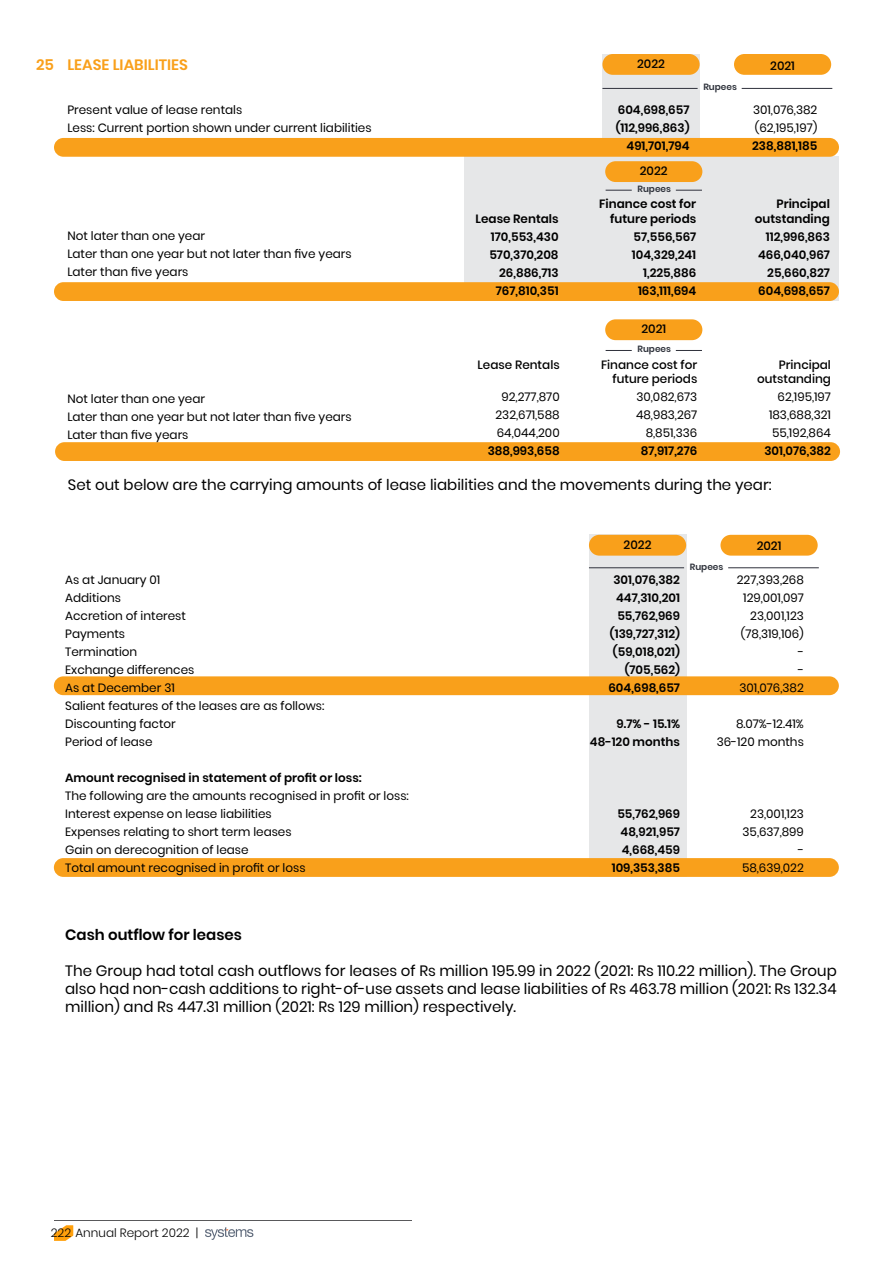
<style>
.page{position:relative;width:893px;height:1263px;background:#fff}
.page>*{position:absolute;margin:0;border:0;box-sizing:border-box;transform-origin:0 0}
.t1{font:15px/18px "Poppins";color:#000;text-align:justify}
.t2{font:600 15px "Poppins";color:#000}
.t3{font:600 15px "Poppins";color:#f9a01b}
.t4{font:12px/18px "Poppins";color:#000}
.t5{font:600 12px/18px "Poppins";color:#000;text-align:right}
.t6{font:500 12px/14.4px "Poppins";color:#000;text-align:right}
.t7{font:300 12px "Poppins";color:#000}
.t8{font:600 9px "Poppins";color:#2f333c}
</style>
<div class="page">
<div style="left:602px;top:54px;width:98px;height:102px;background:#e6e7e8"></div>
<div style="left:464px;top:157px;width:375px;height:144px;background:#e6e7e8"></div>
<div style="left:734px;top:54px;width:97px;height:21px;background:#f9a01b;border-radius:10px"></div>
<div style="left:602px;top:54px;width:98px;height:21px;background:#f9a01b;border-radius:10px"></div>
<div style="left:605px;top:161px;width:97px;height:21px;background:#f9a01b;border-radius:10px"></div>
<svg style="left:606px;top:190px;width:26px;height:1px"></svg>
<svg style="left:676px;top:190px;width:26px;height:1px"></svg>
<svg style="left:606px;top:350px;width:26px;height:1px"></svg>
<svg style="left:676px;top:350px;width:26px;height:1px"></svg>
<div style="left:605px;top:319px;width:97px;height:21px;background:#f9a01b;border-radius:10px"></div>
<div style="left:54px;top:138px;width:785px;height:19px;background:#f9a01b;border-radius:9px"></div>
<div style="left:54px;top:282px;width:785px;height:19px;background:#f9a01b;border-radius:9px"></div>
<div style="left:55px;top:442px;width:785px;height:19px;background:#f9a01b;border-radius:9px"></div>
<div style="left:589px;top:535px;width:97px;height:342px;background:#e6e7e8"></div>
<div style="left:54px;top:676px;width:785px;height:19px;background:#f9a01b;border-radius:9px"></div>
<div style="left:54px;top:858px;width:785px;height:19px;background:#f9a01b;border-radius:9px"></div>
<div style="left:720px;top:535px;width:98px;height:21px;background:#f9a01b;border-radius:10px"></div>
<div style="left:589px;top:535px;width:97px;height:21px;background:#f9a01b;border-radius:10px"></div>
<hr style="left:602px;top:88px;width:96px;height:1px;background:#2f313c">
<hr style="left:742px;top:88px;width:90px;height:1px;background:#2f313c">
<hr style="left:589px;top:567px;width:95px;height:1px;background:#2f313c">
<hr style="left:728px;top:567px;width:91px;height:1px;background:#2f313c">
<hr style="left:54px;top:1220px;width:357px;height:1px;background:#59595b">
<svg style="left:54px;top:1225px;width:19px;height:16px"></svg>
<svg style="left:205px;top:1227px;width:48px;height:13px"></svg>
<p class="t3" style="left:36px;top:56px;width:19px">25</p>
<p class="t3" style="left:67px;top:56px;width:122px">LEASE LIABILITIES</p>
<p class="t4" style="left:67px;top:101px;width:306px">Present value of lease rentals<br>Less: Current portion shown under current liabilities</p>
<p class="t4" style="left:67px;top:227px;width:286px">Not later than one year<br>Later than one year but not later than five years<br>Later than five years</p>
<p class="t4" style="left:67px;top:390px;width:286px">Not later than one year<br>Later than one year but not later than five years<br>Later than five years</p>
<p class="t5" style="left:476px;top:209px;width:85px">Lease Rentals<br>170,553,430<br>570,370,208<br>26,886,713<br>767,810,351</p>
<p class="t6" style="left:478px;top:357px;width:84px">Lease Rentals</p>
<p class="t4" style="left:495px;top:388px;width:66px;text-align:center">92,277,870<br>232,671,588<br>64,044,200</p>
<p class="t5" style="left:488px;top:442px;width:74px">388,993,658</p>
<p class="t6" style="left:637px;top:57px;width:29px">2022</p>
<p class="t6" style="left:770px;top:58px;width:26px">2021</p>
<p class="t8" style="left:703px;top:82px;width:35px">Rupees</p>
<p class="t5" style="left:616px;top:101px;width:75px">604,698,657 (112,996,863)<br>491,701,794</p>
<p class="t4" style="left:753px;top:101px;width:66px">301,076,382 (62,195,197)</p>
<p class="t5" style="left:752px;top:137px;width:67px">238,881,185</p>
<p class="t6" style="left:640px;top:164px;width:29px">2022</p>
<p class="t8" style="left:637px;top:184px;width:35px">Rupees</p>
<p class="t5" style="left:599px;top:197px;width:99px;line-height:14.4px">Finance cost for future periods</p>
<p class="t5" style="left:632px;top:227px;width:66px">57,556,567<br>104,329,241<br>1,225,886<br>163,111,694</p>
<p class="t6" style="left:641px;top:322px;width:26px">2021</p>
<p class="t8" style="left:637px;top:344px;width:35px">Rupees</p>
<p class="t6" style="left:601px;top:357px;width:98px">Finance cost for future periods</p>
<p class="t4" style="left:636px;top:388px;width:63px;text-align:right">30,082,673<br>48,983,267<br>8,851,336</p>
<p class="t5" style="left:641px;top:442px;width:58px">87,917,276</p>
<p class="t5" style="left:755px;top:197px;width:77px;line-height:14.4px">Principal outstanding</p>
<p class="t5" style="left:758px;top:227px;width:73px">112,996,863<br>466,040,967<br>25,660,827<br>604,698,657</p>
<p class="t6" style="left:757px;top:357px;width:75px">Principal outstanding</p>
<p class="t4" style="left:769px;top:388px;width:63px;text-align:justify;text-indent:9px">62,195,197<br>183,688,321<br>55,192,864</p>
<p class="t5" style="left:764px;top:442px;width:68px">301,076,382</p>
<p class="t1" style="left:68px;top:475px;width:705px">Set out below are the carrying amounts of lease liabilities and the movements during the year:</p>
<p class="t4" style="left:65px;top:570px;width:261px">As at January 01<br>Additions<br>Accretion of interest<br>Payments<br>Termination<br>Exchange differences<br>As at December 31<br>Salient features of the leases are as follows:<br>Discounting factor<br>Period of lease</p>
<p class="t5" style="left:65px;top:768px;width:298px">Amount recognised in statement of profit or loss:</p>
<p class="t4" style="left:65px;top:786px;width:345px">The following are the amounts recognised in profit or loss:<br>Interest expense on lease liabilities<br>Expenses relating to short term leases<br>Gain on derecognition of lease<br>Total amount recognised in profit or loss</p>
<p class="t6" style="left:624px;top:538px;width:29px">2022</p>
<p class="t6" style="left:757px;top:539px;width:26px">2021</p>
<p class="t5" style="left:608px;top:570px;width:73px">301,076,382<br>447,310,201<br>55,762,969 (139,727,312) (59,018,021) (705,562)<br>604,698,657</p>
<p class="t5" style="left:590px;top:714px;width:92px">9.7% - 15.1%<br>48-120 months</p>
<p class="t8" style="left:690px;top:561px;width:35px">Rupees</p>
<p class="t4" style="left:737px;top:570px;width:69px;text-align:right">227,393,268<br>129,001,097<br>23,001,123 (78,319,106) -<br>-<br>301,076,382</p>
<p class="t4" style="left:717px;top:714px;width:89px;text-align:right">8.07%-12.41%<br>36-120 months</p>
<p class="t5" style="left:612px;top:804px;width:70px">55,762,969<br>48,921,957<br>4,668,459<br>109,353,385</p>
<p class="t4" style="left:742px;top:804px;width:63px;text-align:right">23,001,123<br>35,637,899 -<br>58,639,022</p>
<p class="t2" style="left:65px;top:926px;width:178px">Cash outflow for leases</p>
<p class="t1" style="left:65px;top:962px;width:773px">The Group had total cash outflows for leases of Rs million 195.99 in 2022 (2021: Rs 110.22 million). The Group also had non-cash additions to right-of-use assets and lease liabilities of Rs 463.78 million (2021: Rs 132.34 million) and Rs 447.31 million (2021: Rs 129 million) respectively.</p>
<p class="t7" style="left:51px;top:1225px;width:149px">222 Annual Report 2022 |</p>
</div>
